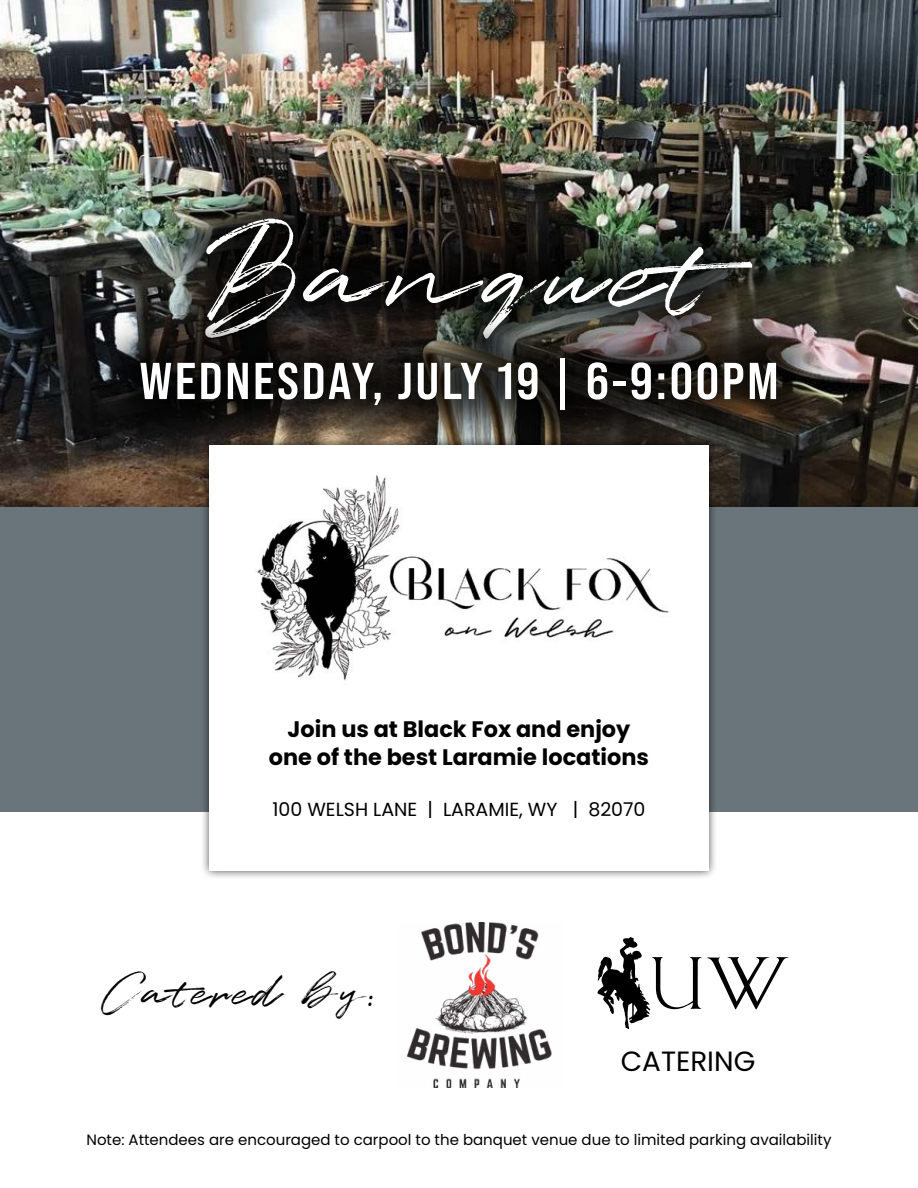
<style>
.page{position:relative;width:918px;height:1188px;background:#fff}
.page>*{position:absolute;margin:0;border:0;box-sizing:border-box;transform-origin:0 0}
.t1{font:124.35px "Quentin";letter-spacing:.07em;color:#fff}
.t2{font:51.75px "Bebas Neue Pro Sm E Bd";letter-spacing:.05em;color:#fff}
.t3{font:46.35px "Quentin";letter-spacing:.07em;color:#000}
.t4{font:27.9px "Poppins";color:#000}
.t5{font:700 22.35px/27.6px "Poppins";color:#000;text-align:center}
.t6{font:18.9px "Poppins";color:#000}
.t7{font:15px "Poppins";color:#000}
</style>
<div class="page">
<img style="left:0;top:0;width:918px;height:506px">
<div style="left:0;top:508px;width:918px;height:304px;background:#6a747b"></div>
<div style="left:158px;top:170px;width:642px;height:217px;background:#000;opacity:.75"></div>
<div style="left:91px;top:309px;width:734px;height:148px;background:#000;opacity:.75"></div>
<div style="left:200px;top:435px;width:518px;height:445px;background:#000;opacity:.75"></div>
<div style="left:209px;top:445px;width:500px;height:425px;background:#fff"></div>
<img style="left:255px;top:475px;width:414px;height:206px">
<img style="left:406px;top:923px;width:146px;height:164px">
<svg style="left:597px;top:937px;width:192px;height:92px"></svg>
<h1 class="t1" style="left:206px;top:191px;width:572px">Banquet</h1>
<h2 class="t2" style="left:139px;top:350px;width:641px">WEDNESDAY, JULY 19 | 6-9:00PM</h2>
<h3 class="t5" style="left:269px;top:716px;width:382px">Join us at Black Fox and enjoy one of the best Laramie locations</h3>
<p class="t6" style="left:273px;top:798px;width:374px">100 WELSH LANE | LARAMIE, WY | 82070</p>
<h3 class="t3" style="left:102px;top:961px;width:273px">Catered by:</h3>
<h3 class="t4" style="left:621px;top:1045px;width:136px">CATERING</h3>
<p class="t7" style="left:86px;top:1131px;width:747px">Note: Attendees are encouraged to carpool to the banquet venue due to limited parking availability</p>
</div>
